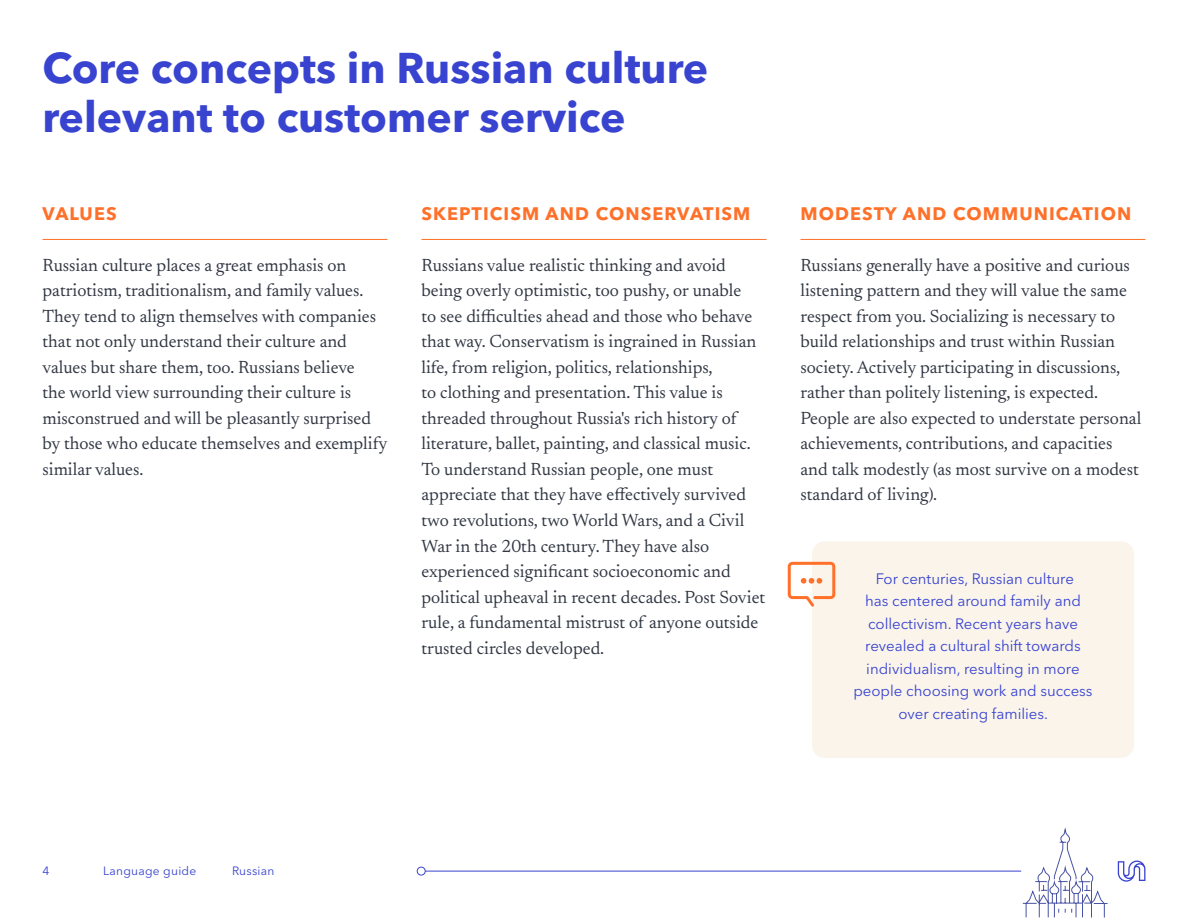
<style>
.page{position:relative;width:1188px;height:918px;background:#fff}
.page>*{position:absolute;margin:0;border:0;box-sizing:border-box;transform-origin:0 0}
.t1{font:700 42.6px/48.4px "Avenir Next LT Pro";color:#3843d0}
.t2{font:18px/25.5px "Newsreader 16 pt";color:#303642}
.t3{font:700 18px "Avenir Next LT Pro";letter-spacing:.06em;color:#ff7029}
.t4{font:15px/22.5px "Avenir Next LT Pro";color:#3843d0;text-align:center}
.t5{font:12px "Avenir Next LT Pro";letter-spacing:.02em;color:#3843d0}
</style>
<div class="page">
<svg style="left:1118px;top:861px;width:27px;height:21px"></svg>
<hr style="left:425px;top:871px;width:596px;height:1px;background:#3843d0">
<div style="left:417px;top:867px;width:9px;height:8px;border:1px solid #3843d0;border-radius:50%"></div>
<svg style="left:1022px;top:830px;width:86px;height:88px"></svg>
<hr style="left:43px;top:239px;width:344px;height:1px;background:#ff7029">
<hr style="left:422px;top:239px;width:344px;height:1px;background:#ff7029">
<hr style="left:801px;top:239px;width:344px;height:1px;background:#ff7029">
<div style="left:812px;top:541px;width:322px;height:217px;background:#faf4eb;border-radius:13px"></div>
<div style="left:788px;top:562px;width:47px;height:37px;border:3px solid #ff7029;border-radius:3px"></div>
<svg style="left:801px;top:578px;width:21px;height:6px"></svg>
<h1 class="t1" style="left:43px;top:44px;width:667px">Core concepts in Russian culture relevant to customer service</h1>
<p class="t3" style="left:43px;top:203px;width:76px">VALUES</p>
<p class="t2" style="left:43px;top:251px;width:347px">Russian culture places a great emphasis on patriotism, traditionalism, and family values.<br>They tend to align themselves with companies that not only understand their culture and values but share them, too. Russians believe<br>the world view surrounding their culture is misconstrued and will be pleasantly surprised by those who educate themselves and exemplify similar values.</p>
<p class="t3" style="left:422px;top:203px;width:330px">SKEPTICISM AND CONSERVATISM</p>
<p class="t2" style="left:422px;top:251px;width:345px">Russians value realistic thinking and avoid being overly optimistic, too pushy, or unable<br>to see difficulties ahead and those who behave that way. Conservatism is ingrained in Russian life, from religion, politics, relationships,<br>to clothing and presentation. This value is threaded throughout Russia's rich history of literature, ballet, painting, and classical music.<br>To understand Russian people, one must appreciate that they have effectively survived two revolutions, two World Wars, and a Civil War in the 20th century. They have also experienced significant socioeconomic and political upheaval in recent decades. Post Soviet rule, a fundamental mistrust of anyone outside trusted circles developed.</p>
<p class="t3" style="left:801px;top:203px;width:332px">MODESTY AND COMMUNICATION</p>
<p class="t2" style="left:801px;top:251px;width:342px">Russians generally have a positive and curious listening pattern and they will value the same respect from you. Socializing is necessary to build relationships and trust within Russian society. Actively participating in discussions, rather than politely listening, is expected.<br>People are also expected to understate personal achievements, contributions, and capacities and talk modestly (as most survive on a modest standard of living).</p>
<p class="t4" style="left:853px;top:567px;width:241px">For centuries, Russian culture<br>has centered around family and collectivism. Recent years have revealed a cultural shift towards individualism, resulting in more people choosing work and success over creating families.</p>
<p class="t5" style="left:43px;top:864px;width:8px">4</p>
<p class="t5" style="left:103px;top:864px;width:95px">Language guide</p>
<p class="t5" style="left:232px;top:864px;width:44px">Russian</p>
</div>
